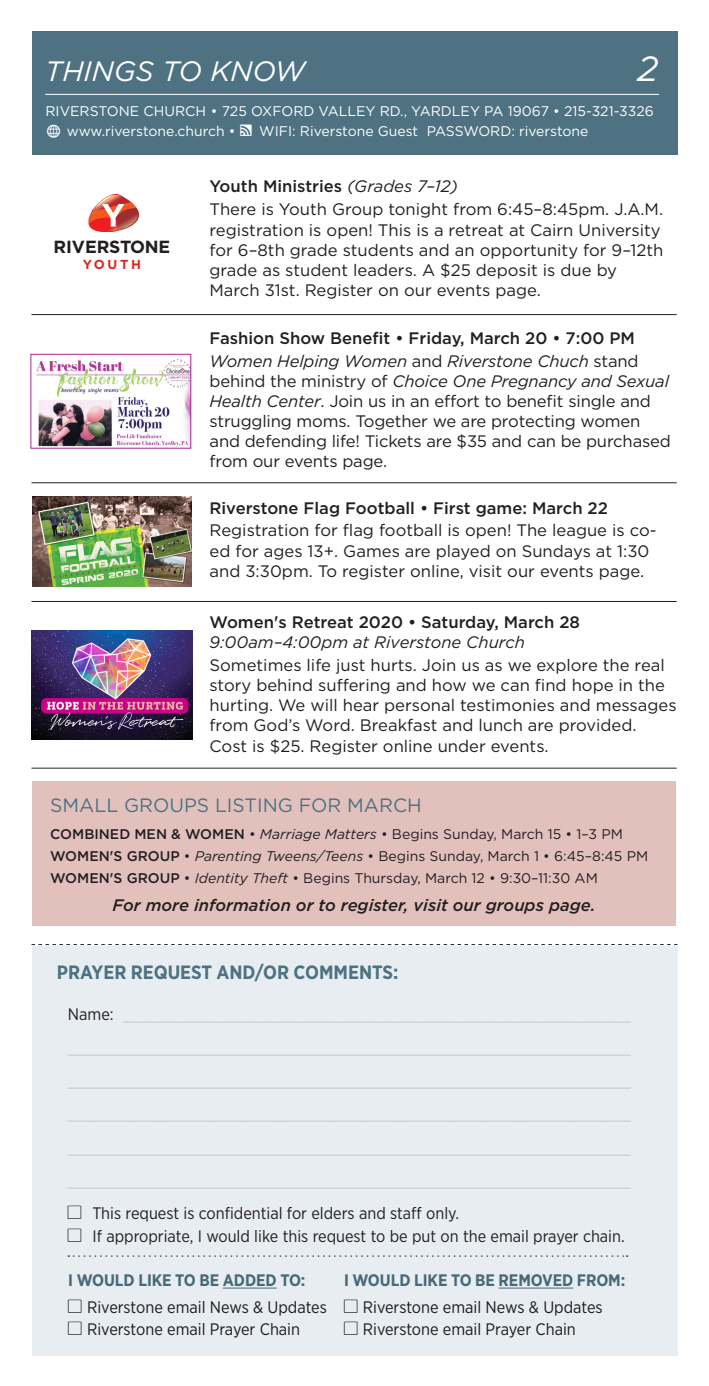
<style>
.page{position:relative;width:709px;height:1386px;background:#fff}
.page>*{position:absolute;margin:0;border:0;box-sizing:border-box;transform-origin:0 0}
.Blue_Title_AllCaps{font:italic 35px "Gotham";color:#fff}
.Blue_Title_AllCaps-2{font:italic 28px "Gotham";color:#fff}
.Blue_Title_AllCaps-3{font:700 19.25px "Gotham Narrow";color:#4e7282}
.Front_Titles{font:19.25px "Gotham";color:#4e7282}
.t1{font:700 17.5px "Gotham";letter-spacing:-.02em;color:#231f20}
.Body_9_5_11_5_w_spa{font:16.62px/20.1px "Gotham";color:#231f20}
.Info_Card_Text{font:16.62px/33.2px "Gotham Narrow";color:#c7c8ca}
.Info_Card_Text-2{font:16.62px "Gotham Narrow";color:#231f20}
.Bold_Headings{font:500 16.62px/20.1px "Gotham";color:#231f20}
.Body_9_5_11_5_w_spa-2{font:italic 500 16.62px "Gotham";color:#231f20}
.Info_Card_Text-3{font:700 16.62px "Gotham Narrow";letter-spacing:-.005em;color:#4e7282}
._8_8{font:14px "Gotham";color:#231f20}
.t2{font:14px "Gotham";color:#fff}
.t3{font:700 12.95px "Gotham";letter-spacing:.2em;color:#da2927}
.s1{font-family:"Social Icons Pro Set 1 Rounded";font-size:16.62px}
.s2{font-weight:400;font-style:italic}
.s3{font-style:italic}
.s4{font-weight:500}
.s5{color:#231f20}
.s6{font-family:"Carta"}
</style>
<div class="page">
<div style="left:32px;top:32px;width:645px;height:123px;background:#4e7282"></div>
<svg style="left:32px;top:944px;width:645px;height:1px"></svg>
<hr style="left:45px;top:94px;width:614px;height:1px;background:#fff">
<div style="left:32px;top:946px;width:646px;height:409px;background:#e8edf1"></div>
<svg style="left:88px;top:194px;width:52px;height:39px"></svg>
<hr style="left:31px;top:314px;width:645px;height:1px;background:#231f20">
<hr style="left:31px;top:601px;width:645px;height:1px;background:#231f20">
<hr style="left:31px;top:768px;width:645px;height:1px;background:#231f20">
<hr style="left:31px;top:483px;width:645px;height:1px;background:#231f20">
<div style="left:32px;top:781px;width:643px;height:145px;background:#e2c1bd"></div>
<img style="left:32px;top:497px;width:159px;height:90px">
<img style="left:36px;top:359px;width:153px;height:88px">
<div style="left:31px;top:354px;width:160px;height:95px;border:1px solid #a9268e"></div>
<img style="left:32px;top:630px;width:161px;height:109px">
<p class="Blue_Title_AllCaps-2" style="left:45px;top:54px;width:261px">THINGS TO KNOW</p>
<p class="Blue_Title_AllCaps" style="left:637px;top:46px;width:22px">2</p>
<p class="t2" style="left:46px;top:102px;width:610px">RIVERSTONE CHURCH • 725 OXFORD VALLEY RD., YARDLEY PA 19067 • 215-321-3326</p>
<p class="t2" style="left:67px;top:122px;width:523px">www.riverstone.church • <span class="s1">4</span> WIFI: Riverstone Guest PASSWORD: riverstone</p>
<p class="t1" style="left:54px;top:235px;width:118px">RIVERSTONE</p>
<p class="t3" style="left:83px;top:255px;width:60px">YOUTH</p>
<p class="Bold_Headings" style="left:209px;top:176px;width:250px">Youth Ministries <span class="s2">(Grades 7–12)</span></p>
<p class="Body_9_5_11_5_w_spa" style="left:209px;top:199px;width:455px">There is Youth Group tonight from 6:45–8:45pm. J.A.M. registration is open! This is a retreat at Cairn University for 6–8th grade students and an opportunity for 9–12th grade as student leaders. A $25 deposit is due by March 31st. Register on our events page.</p>
<p class="Bold_Headings" style="left:209px;top:327px;width:427px">Fashion Show Benefit • Friday, March 20 • 7:00 PM</p>
<p class="Body_9_5_11_5_w_spa" style="left:209px;top:350px;width:463px"><span class="s3">Women Helping Women</span> and <span class="s3">Riverstone Chuch</span> stand behind the ministry of <span class="s3">Choice One Pregnancy and Sexual Health Center</span>. Join us in an effort to benefit single and struggling moms. Together we are protecting women and defending life! Tickets are $35 and can be purchased from our events page.</p>
<p class="Bold_Headings" style="left:209px;top:497px;width:400px">Riverstone Flag Football • First game: March 22</p>
<p class="Body_9_5_11_5_w_spa" style="left:209px;top:520px;width:448px">Registration for flag football is open! The league is co&shy;ed for ages 13+. Games are played on Sundays at 1:30 and 3:30pm. To register online, visit our events page.</p>
<p class="Bold_Headings" style="left:209px;top:612px;width:372px">Women's Retreat 2020 • Saturday, March 28<br><span class="s2">9:00am–4:00pm at Riverstone Church</span></p>
<p class="Body_9_5_11_5_w_spa" style="left:209px;top:655px;width:469px">Sometimes life just hurts. Join us as we explore the real story behind suffering and how we can find hope in the hurting. We will hear personal testimonies and messages from God’s Word. Breakfast and lunch are provided.<br>Cost is $25. Register online under events.</p>
<p class="Front_Titles" style="left:50px;top:793px;width:373px">SMALL GROUPS LISTING FOR MARCH</p>
<p class="_8_8" style="left:50px;top:825px;width:574px"><span class="s4">COMBINED MEN &amp; WOMEN</span> • <span class="s3">Marriage Matters</span> • Begins Sunday, March 15 • 1–3 PM</p>
<p class="_8_8" style="left:50px;top:847px;width:599px"><span class="s4">WOMEN'S GROUP</span> • <span class="s3">Parenting Tweens/Teens</span> • Begins Sunday, March 1 • 6:45–8:45 PM</p>
<p class="_8_8" style="left:50px;top:869px;width:549px"><span class="s4">WOMEN'S GROUP</span> • <span class="s3">Identity Theft</span> • Begins Thursday, March 12 • 9:30–11:30 AM</p>
<p class="Body_9_5_11_5_w_spa-2" style="left:112px;top:894px;width:484px">For more information or to register, visit our groups page.</p>
<p class="Blue_Title_AllCaps-3" style="left:57px;top:960px;width:343px">PRAYER REQUEST AND/OR COMMENTS:</p>
<p class="Info_Card_Text" style="left:68px;top:997px;width:564px"><span class="s5">Name:</span> _______________________________________________________</p>
<p class="Info_Card_Text" style="left:68px;top:1030px;width:564px">_____________________________________________________________ _____________________________________________________________</p>
<p class="Info_Card_Text" style="left:68px;top:1097px;width:564px">_____________________________________________________________</p>
<p class="Info_Card_Text" style="left:68px;top:1130px;width:564px">_____________________________________________________________</p>
<p class="Info_Card_Text" style="left:68px;top:1163px;width:564px">_____________________________________________________________</p>
<p class="Info_Card_Text-2" style="left:68px;top:1203px;width:393px"><span class="s6">l</span> This request is confidential for elders and staff only.</p>
<p class="Info_Card_Text-2" style="left:68px;top:1226px;width:558px"><span class="s6">l</span> If appropriate, I would like this request to be put on the email prayer chain.</p>
<p class="Info_Card_Text-3" style="left:68px;top:1270px;width:239px">I WOULD LIKE TO BE ADDED TO:</p>
<p class="Info_Card_Text-2" style="left:68px;top:1297px;width:260px"><span class="s6">l</span> Riverstone email News &amp; Updates</p>
<p class="Info_Card_Text-2" style="left:68px;top:1319px;width:233px"><span class="s6">l</span> Riverstone email Prayer Chain</p>
<p class="Info_Card_Text-3" style="left:344px;top:1270px;width:283px">I WOULD LIKE TO BE REMOVED FROM:</p>
<p class="Info_Card_Text-2" style="left:344px;top:1297px;width:260px"><span class="s6">l</span> Riverstone email News &amp; Updates</p>
<p class="Info_Card_Text-2" style="left:344px;top:1319px;width:233px"><span class="s6">l</span> Riverstone email Prayer Chain</p>
</div>
